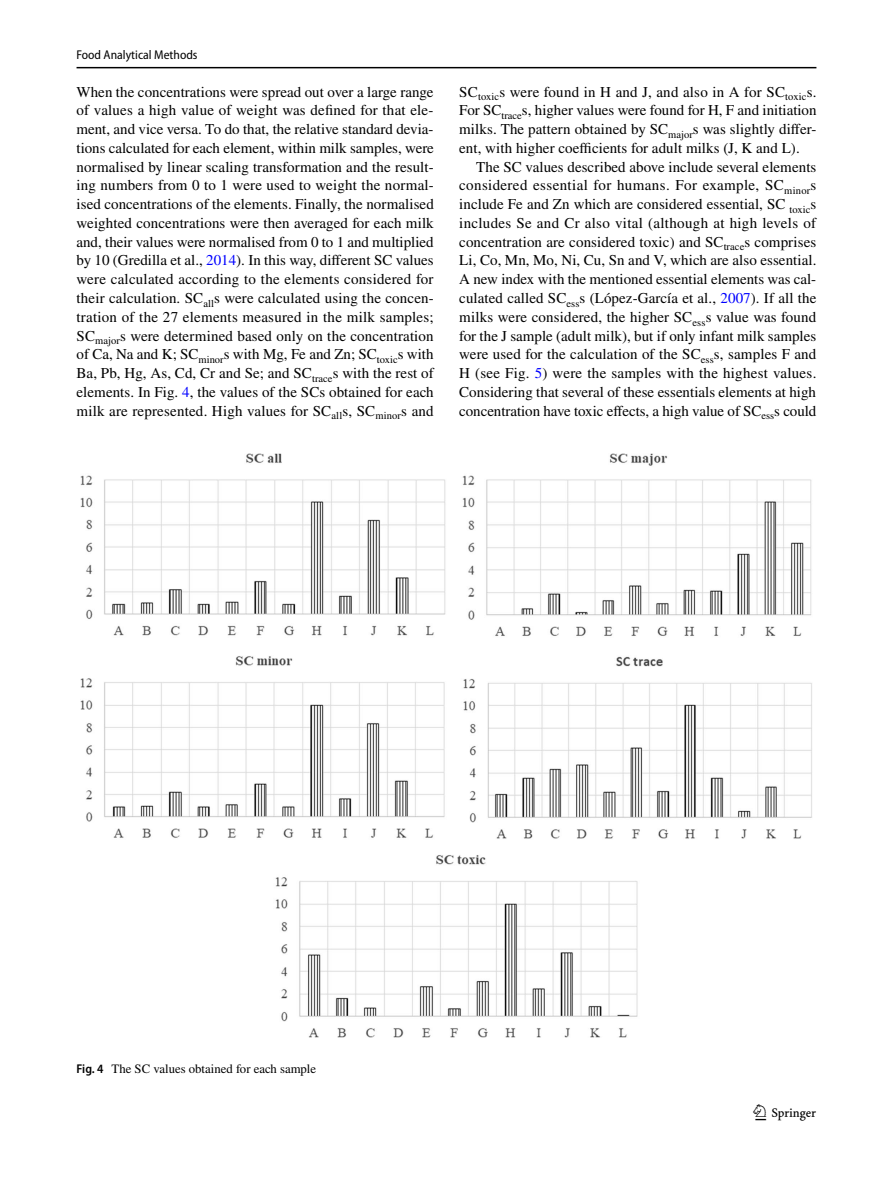
<style>
.page{position:relative;width:893px;height:1187px;background:#fff}
.page>*{position:absolute;margin:0;border:0;box-sizing:border-box;transform-origin:0 0}
.t1{font:22.5px "Springnew Regular 3";color:#000}
.t2{font:15px/18.8px "STIX";letter-spacing:.005em;color:#000;text-align:justify}
.t3{font:12.75px "STIX";color:#000}
.t4{font:semi-condensed 12.75px "Myriad Pro";color:#000}
.s1{color:#00f}
.s2{font-family:"Myriad Pro";font-weight:600;font-stretch:semi-condensed}
</style>
<div class="page">
<hr style="left:77px;top:67px;width:739px;height:1px;background:#000">
<img style="left:81px;top:453px;width:731px;height:584px">
<p class="t4" style="left:77px;top:48px;width:123px">Food Analytical Methods</p>
<p class="t2" style="left:77px;top:83px;width:359px">When the concentrations were spread out over a large range of values a high value of weight was defined for that ele&shy;ment, and vice versa. To do that, the relative standard devia&shy;tions calculated for each element, within milk samples, were normalised by linear scaling transformation and the result&shy;ing numbers from 0 to 1 were used to weight the normal&shy;ised concentrations of the elements. Finally, the normalised weighted concentrations were then averaged for each milk and, their values were normalised from 0 to 1 and multiplied by 10 (Gredilla et al., <span class="s1">2014</span>). In this way, different SC values were calculated according to the elements considered for their calculation. SC<sub>all</sub>s were calculated using the concen&shy;tration of the 27 elements measured in the milk samples; SC<sub>major</sub>s were determined based only on the concentration of Ca, Na and K; SC<sub>minor</sub>s with Mg, Fe and Zn; SC<sub>toxic</sub>s with Ba, Pb, Hg, As, Cd, Cr and Se; and SC<sub>trace</sub>s with the rest of elements. In Fig. <span class="s1">4</span>, the values of the SCs obtained for each milk are represented. High values for SC<sub>all</sub>s, SC<sub>minor</sub>s and</p>
<p class="t2" style="left:459px;top:83px;width:359px">SC<sub>toxic</sub>s were found in H and J, and also in A for SC<sub>toxic</sub>s.<br>For SC<sub>trace</sub>s, higher values were found for H, F and initiation milks. The pattern obtained by SC<sub>major</sub>s was slightly differ&shy;ent, with higher coefficients for adult milks (J, K and L).</p>
<p class="t2" style="left:459px;top:158px;width:359px;text-indent:17px">The SC values described above include several elements considered essential for humans. For example, SC<sub>minor</sub>s include Fe and Zn which are considered essential, SC <sub>toxic</sub>s includes Se and Cr also vital (although at high levels of concentration are considered toxic) and SC<sub>trace</sub>s comprises Li, Co, Mn, Mo, Ni, Cu, Sn and V, which are also essential.<br>A new index with the mentioned essential elements was cal&shy;culated called SC<sub>ess</sub>s (López-García et al., <span class="s1">2007</span>). If all the milks were considered, the higher SC<sub>ess</sub>s value was found for the J sample (adult milk), but if only infant milk samples were used for the calculation of the SC<sub>ess</sub>s, samples F and H (see Fig. <span class="s1">5</span>) were the samples with the highest values.<br>Considering that several of these essentials elements at high concentration have toxic effects, a high value of SC<sub>ess</sub>s could</p>
<p class="t3" style="left:77px;top:1059px;width:241px"><span class="s2">Fig. 4</span> The SC values obtained for each sample</p>
<h1 class="t1" style="left:755px;top:1104px;width:62px">1 3</h1>
</div>
